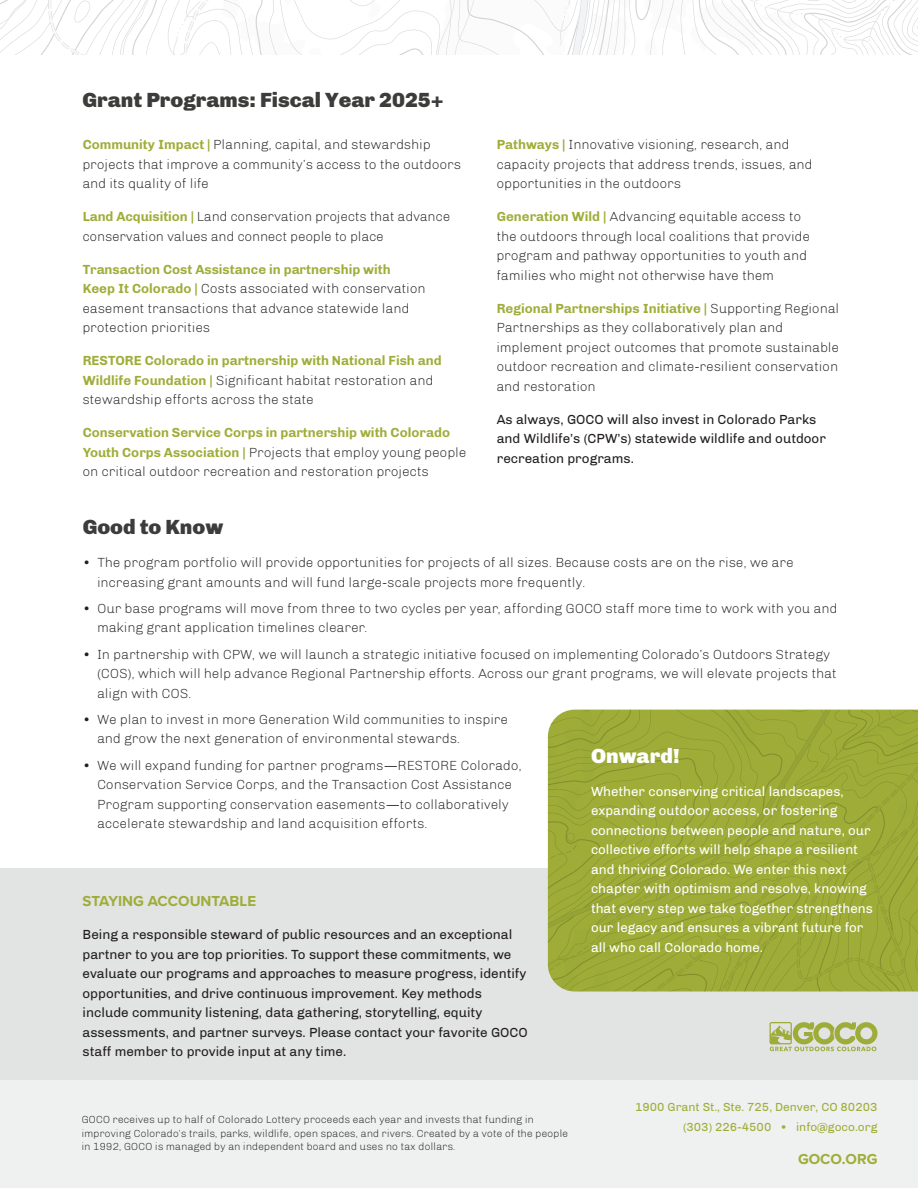
<style>
.page{position:relative;width:918px;height:1188px;background:#fff}
.page>*{position:absolute;margin:0;border:0;box-sizing:border-box;transform-origin:0 0}
.t1{font:900 21px "Chivo";color:#3c3c3b}
.t2{font:900 21px "Chivo";color:#fff}
.t3{font:700 15px "Proxima Nova";color:#9fad38}
.t4{font:300 13.5px/19.5px "Chivo";color:#231f20}
.t5{font:13.5px/19.5px "Chivo";color:#231f20}
.t6{font:13.5px/19.5px "Chivo";color:#fff}
.t7{font:700 13.5px/19.5px "Chivo";color:#9fad38}
.t8{font:12px/19.5px "Chivo";color:#9fad38;text-align:right}
.t9{font:300 10.5px/13.5px "Chivo";color:#231f20}
.s1{font-weight:700;color:#9fad38}
.s2{font-weight:300;color:#231f20}
</style>
<div class="page">
<div style="left:0;top:869px;width:918px;height:211px;background:#e2e3e3"></div>
<svg style="left:548px;top:710px;width:370px;height:282px;background:#9caa37"></svg>
<svg style="left:0;top:0;width:918px;height:55px"></svg>
<div style="left:0;top:1080px;width:918px;height:108px;background:#eff1f0"></div>
<svg style="left:770px;top:1022px;width:108px;height:29px"></svg>
<p class="t1" style="left:83px;top:88px;width:363px">Grant Programs: Fiscal Year 2025+</p>
<p class="t4" style="left:83px;top:135px;width:380px"><span class="s1">Community Impact |</span> Planning, capital, and stewardship projects that improve a community’s access to the outdoors and its quality of life</p>
<p class="t4" style="left:83px;top:207px;width:369px"><span class="s1">Land Acquisition |</span> Land conservation projects that advance conservation values and connect people to place</p>
<p class="t4" style="left:83px;top:260px;width:345px"><span class="s1">Transaction Cost Assistance in partnership with Keep It Colorado |</span> Costs associated with conservation easement transactions that advance statewide land protection priorities</p>
<p class="t7" style="left:83px;top:351px;width:361px">RESTORE Colorado in partnership with National Fish and<br>Wildlife Foundation | <span class="s2">Significant habitat restoration and stewardship efforts across the state</span></p>
<p class="t4" style="left:83px;top:423px;width:385px"><span class="s1">Conservation Service Corps in partnership with Colorado<br>Youth Corps Association |</span> Projects that employ young people on critical outdoor recreation and restoration projects</p>
<p class="t4" style="left:497px;top:135px;width:318px"><span class="s1">Pathways |</span> Innovative visioning, research, and capacity projects that address trends, issues, and opportunities in the outdoors</p>
<p class="t4" style="left:497px;top:207px;width:315px"><span class="s1">Generation Wild |</span> Advancing equitable access to the outdoors through local coalitions that provide program and pathway opportunities to youth and families who might not otherwise have them</p>
<p class="t4" style="left:497px;top:298px;width:344px"><span class="s1">Regional Partnerships Initiative |</span> Supporting Regional Partnerships as they collaboratively plan and implement project outcomes that promote sustainable outdoor recreation and climate-resilient conservation and restoration</p>
<p class="t5" style="left:497px;top:409px;width:331px">As always, GOCO will also invest in Colorado Parks and Wildlife’s (CPW’s) statewide wildlife and outdoor recreation programs.</p>
<p class="t1" style="left:83px;top:514px;width:142px">Good to Know</p>
<p class="t4" style="left:97px;top:553px;width:698px;text-indent:-15px">• The program portfolio will provide opportunities for projects of all sizes. Because costs are on the rise, we are increasing grant amounts and will fund large-scale projects more frequently.</p>
<p class="t4" style="left:97px;top:598px;width:742px;text-indent:-15px">• Our base programs will move from three to two cycles per year, affording GOCO staff more time to work with you and making grant application timelines clearer.</p>
<p class="t4" style="left:97px;top:644px;width:741px;text-indent:-15px">• In partnership with CPW, we will launch a strategic initiative focused on implementing Colorado’s Outdoors Strategy (COS), which will help advance Regional Partnership efforts. Across our grant programs, we will elevate projects that align with COS.</p>
<p class="t4" style="left:97px;top:709px;width:412px;text-indent:-15px">• We plan to invest in more Generation Wild communities to inspire and grow the next generation of environmental stewards.</p>
<p class="t4" style="left:97px;top:755px;width:426px;text-indent:-15px">• We will expand funding for partner programs—RESTORE Colorado, Conservation Service Corps, and the Transaction Cost Assistance Program supporting conservation easements—to collaboratively accelerate stewardship and land acquisition efforts.</p>
<p class="t2" style="left:591px;top:743px;width:90px">Onward!</p>
<p class="t6" style="left:591px;top:781px;width:283px">Whether conserving critical landscapes, expanding outdoor access, or fostering connections between people and nature, our collective efforts will help shape a resilient and thriving Colorado. We enter this next chapter with optimism and resolve, knowing that every step we take together strengthens our legacy and ensures a vibrant future for all who call Colorado home.</p>
<p class="t3" style="left:83px;top:890px;width:175px">STAYING ACCOUNTABLE</p>
<p class="t5" style="left:83px;top:925px;width:447px">Being a responsible steward of public resources and an exceptional partner to you are top priorities. To support these commitments, we evaluate our programs and approaches to measure progress, identify opportunities, and drive continuous improvement. Key methods include community listening, data gathering, storytelling, equity assessments, and partner surveys. Please contact your favorite GOCO staff member to provide input at any time.</p>
<p class="t9" style="left:82px;top:1113px;width:488px">GOCO receives up to half of Colorado Lottery proceeds each year and invests that funding in improving Colorado’s trails, parks, wildlife, open spaces, and rivers. Created by a vote of the people in 1992, GOCO is managed by an independent board and uses no tax dollars.</p>
<p class="t8" style="left:635px;top:1097px;width:244px">1900 Grant St., Ste. 725, Denver, CO 80203 (303) 226-4500 • info@goco.org</p>
<p class="t3" style="left:798px;top:1148px;width:81px">GOCO.ORG</p>
</div>
